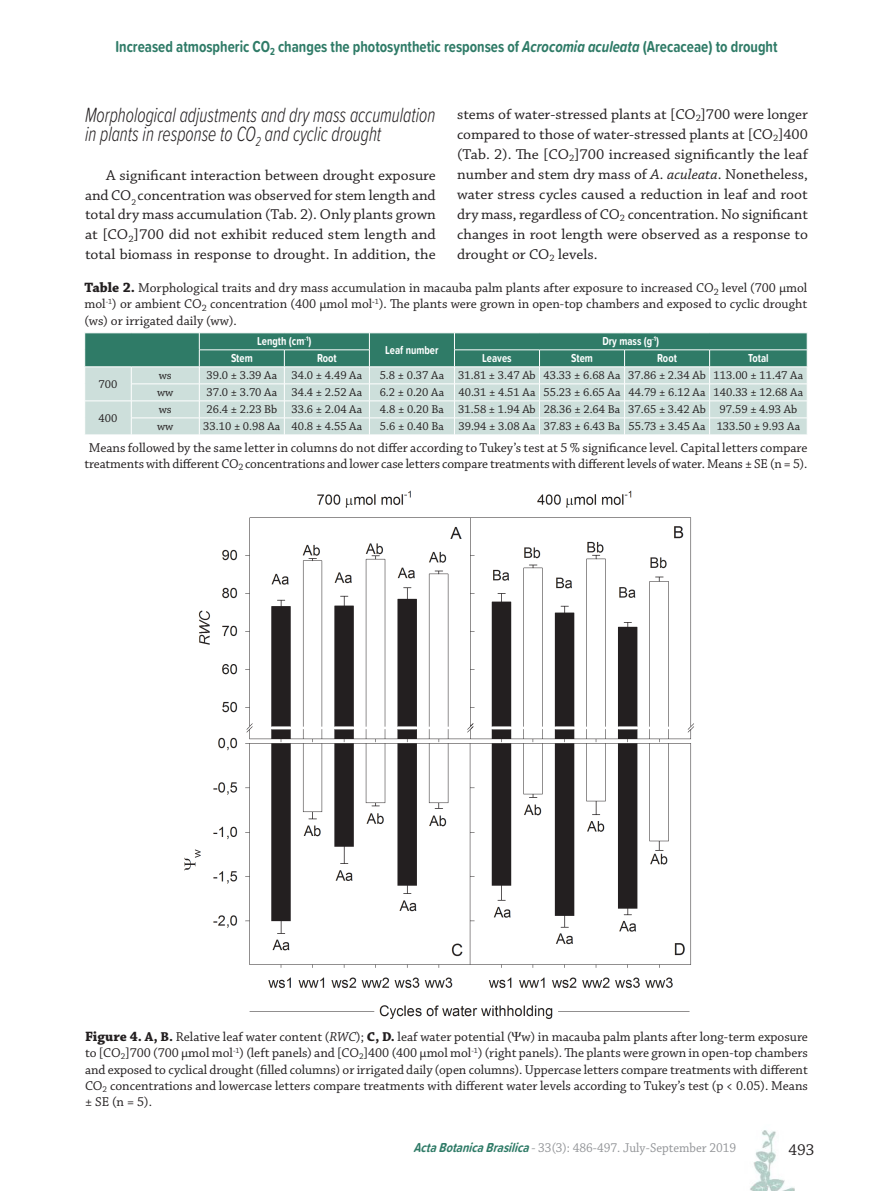
<style>
.page{position:relative;width:893px;height:1191px;background:#fff}
.page>*{position:absolute;margin:0;border:0;box-sizing:border-box;transform-origin:0 0}
.TÓPICOS{font:italic 300 21.45px/19.4px "Proxima Soft Cond";color:#231f20;scale:.82 1}
.t1{font:700 16.5px "Proxima Soft Cond";color:#2f7b67;scale:.91 1}
.t2{font:16.5px "Chaparral Pro";color:#231f20}
.MIOLO{font:15px/20px "Chaparral Pro";color:#231f20;text-align:justify;scale:1.04 1}
.LEGENDA_-_Tabela_e_F{font:13.5px/16.2px "Chaparral Pro";letter-spacing:-.005em;color:#231f20;text-align:justify}
.t3{font:13.5px "Chaparral Pro";color:#939598;scale:.95 1}
.TABELA_ACTA_corpo{font:12px "Chaparral Pro";color:#231f20}
.TABELA_ACTA_titulo{font:700 12px "Proxima Soft Cond";color:#fff;scale:.9 1}
.s1{font-style:italic}
.s2{font-weight:700;font-size:14.25px}
.s3{font-weight:700}
.s4{font-family:"Times New Roman"}
.s5{font-family:"Proxima Soft Cond";font-weight:700;font-style:italic;color:#2f7b67}
</style>
<div class="page">
<img style="left:750px;top:1130px;width:44px;height:61px">
<img style="left:184px;top:490px;width:510px;height:529px">
<svg style="left:84px;top:333px;width:724px;height:101px;background:#9ec1b8"></svg>
<p class="t1" style="left:115px;top:35px;width:729px">Increased atmospheric CO<sub>2</sub> changes the photosynthetic responses of <span class="s1">Acrocomia aculeata</span> (Arecaceae) to drought</p>
<p class="TÓPICOS" style="left:85px;top:104px;width:429px">Morphological adjustments and dry mass accumulation in plants in response to CO<sub>2</sub> and cyclic drought</p>
<p class="MIOLO" style="left:85px;top:166px;width:339px;line-height:19.5px;text-indent:21px">A significant interaction between drought exposure and CO<sub>2</sub> concentration was observed for stem length and total dry mass accumulation (Tab. 2). Only plants grown at [CO<sub>2</sub>]700 did not exhibit reduced stem length and total biomass in response to drought. In addition, the</p>
<p class="MIOLO" style="left:457px;top:104px;width:339px">stems of water-stressed plants at [CO<sub>2</sub>]700 were longer compared to those of water-stressed plants at [CO<sub>2</sub>]400 (Tab. 2). The [CO<sub>2</sub>]700 increased significantly the leaf number and stem dry mass of <span class="s1">A. aculeata</span>. Nonetheless, water stress cycles caused a reduction in leaf and root dry mass, regardless of CO<sub>2</sub> concentration. No significant changes in root length were observed as a response to drought or CO<sub>2</sub> levels.</p>
<p class="LEGENDA_-_Tabela_e_F" style="left:85px;top:280px;width:724px"><span class="s2">Table 2.</span> Morphological traits and dry mass accumulation in macauba palm plants after exposure to increased CO<sub>2</sub> level (700 μmol mol<sup>-1</sup>) or ambient CO<sub>2</sub> concentration (400 μmol mol<sup>-</sup><sup>1</sup>). The plants were grown in open-top chambers and exposed to cyclic drought (ws) or irrigated daily (ww).</p>
<p class="TABELA_ACTA_titulo" style="left:257px;top:332px;width:62px">Length (cm<sup>-1</sup>)</p>
<p class="TABELA_ACTA_titulo" style="left:385px;top:341px;width:61px">Leaf number</p>
<p class="TABELA_ACTA_titulo" style="left:602px;top:332px;width:65px">Dry mass (g<sup>-1</sup>)</p>
<p class="TABELA_ACTA_titulo" style="left:231px;top:349px;width:26px">Stem</p>
<p class="TABELA_ACTA_titulo" style="left:317px;top:349px;width:23px">Root</p>
<p class="TABELA_ACTA_titulo" style="left:482px;top:349px;width:34px">Leaves</p>
<p class="TABELA_ACTA_titulo" style="left:571px;top:349px;width:26px">Stem</p>
<p class="TABELA_ACTA_titulo" style="left:657px;top:349px;width:23px">Root</p>
<p class="TABELA_ACTA_titulo" style="left:748px;top:349px;width:24px">Total</p>
<p class="TABELA_ACTA_corpo" style="left:99px;top:377px;width:20px">700</p>
<p class="TABELA_ACTA_corpo" style="left:159px;top:369px;width:14px">ws</p>
<p class="TABELA_ACTA_corpo" style="left:206px;top:369px;width:72px">39.0 ± 3.39 Aa</p>
<p class="TABELA_ACTA_corpo" style="left:291px;top:369px;width:72px">34.0 ± 4.49 Aa</p>
<p class="TABELA_ACTA_corpo" style="left:380px;top:369px;width:66px">5.8 ± 0.37 Aa</p>
<p class="TABELA_ACTA_corpo" style="left:458px;top:369px;width:79px">31.81 ± 3.47 Ab</p>
<p class="TABELA_ACTA_corpo" style="left:543px;top:369px;width:79px">43.33 ± 6.68 Aa</p>
<p class="TABELA_ACTA_corpo" style="left:628px;top:369px;width:79px">37.86 ± 2.34 Ab</p>
<p class="TABELA_ACTA_corpo" style="left:713px;top:369px;width:91px">113.00 ± 11.47 Aa</p>
<p class="TABELA_ACTA_corpo" style="left:157px;top:386px;width:18px">ww</p>
<p class="TABELA_ACTA_corpo" style="left:206px;top:386px;width:72px">37.0 ± 3.70 Aa</p>
<p class="TABELA_ACTA_corpo" style="left:291px;top:386px;width:72px">34.4 ± 2.52 Aa</p>
<p class="TABELA_ACTA_corpo" style="left:380px;top:386px;width:66px">6.2 ± 0.20 Aa</p>
<p class="TABELA_ACTA_corpo" style="left:458px;top:386px;width:79px">40.31 ± 4.51 Aa</p>
<p class="TABELA_ACTA_corpo" style="left:543px;top:386px;width:79px">55.23 ± 6.65 Aa</p>
<p class="TABELA_ACTA_corpo" style="left:628px;top:386px;width:79px">44.79 ± 6.12 Aa</p>
<p class="TABELA_ACTA_corpo" style="left:713px;top:386px;width:91px">140.33 ± 12.68 Aa</p>
<p class="TABELA_ACTA_corpo" style="left:159px;top:403px;width:14px">ws</p>
<p class="TABELA_ACTA_corpo" style="left:206px;top:403px;width:72px">26.4 ± 2.23 Bb</p>
<p class="TABELA_ACTA_corpo" style="left:291px;top:403px;width:72px">33.6 ± 2.04 Aa</p>
<p class="TABELA_ACTA_corpo" style="left:380px;top:403px;width:65px">4.8 ± 0.20 Ba</p>
<p class="TABELA_ACTA_corpo" style="left:458px;top:403px;width:79px">31.58 ± 1.94 Ab</p>
<p class="TABELA_ACTA_corpo" style="left:544px;top:403px;width:78px">28.36 ± 2.64 Ba</p>
<p class="TABELA_ACTA_corpo" style="left:628px;top:403px;width:79px">37.65 ± 3.42 Ab</p>
<p class="TABELA_ACTA_corpo" style="left:720px;top:403px;width:79px">97.59 ± 4.93 Ab</p>
<p class="TABELA_ACTA_corpo" style="left:157px;top:420px;width:18px">ww</p>
<p class="TABELA_ACTA_corpo" style="left:203px;top:420px;width:79px">33.10 ± 0.98 Aa</p>
<p class="TABELA_ACTA_corpo" style="left:291px;top:420px;width:72px">40.8 ± 4.55 Aa</p>
<p class="TABELA_ACTA_corpo" style="left:380px;top:420px;width:65px">5.6 ± 0.40 Ba</p>
<p class="TABELA_ACTA_corpo" style="left:458px;top:420px;width:79px">39.94 ± 3.08 Aa</p>
<p class="TABELA_ACTA_corpo" style="left:544px;top:420px;width:78px">37.83 ± 6.43 Ba</p>
<p class="TABELA_ACTA_corpo" style="left:628px;top:420px;width:79px">55.73 ± 3.45 Aa</p>
<p class="TABELA_ACTA_corpo" style="left:717px;top:420px;width:85px">133.50 ± 9.93 Aa</p>
<p class="LEGENDA_-_Tabela_e_F" style="left:85px;top:440px;width:724px;text-align:center">Means followed by the same letter in columns do not differ according to Tukey’s test at 5 % significance level. Capital letters compare treatments with different CO<sub>2</sub> concentrations and lower case letters compare treatments with different levels of water. Means ± SE (n = 5).</p>
<p class="TABELA_ACTA_corpo" style="left:99px;top:411px;width:20px">400</p>
<p class="LEGENDA_-_Tabela_e_F" style="left:85px;top:1029px;width:724px"><span class="s2">Figure 4.</span> <span class="s3">A, B.</span> Relative leaf water content (<span class="s1">RWC</span>); <span class="s3">C, D.</span> leaf water potential (<span class="s4">Ψ</span>w) in macauba palm plants after long-term exposure to [CO<sub>2</sub>]700 (700 μmol mol<sup>-1</sup>) (left panels) and [CO<sub>2</sub>]400 (400 μmol mol<sup>-1</sup>) (right panels). The plants were grown in open-top chambers and exposed to cyclical drought (filled columns) or irrigated daily (open columns). Uppercase letters compare treatments with different CO<sub>2</sub> concentrations and lowercase letters compare treatments with different water levels according to Tukey’s test (p &lt; 0.05). Means ± SE (n = 5).</p>
<p class="t3" style="left:414px;top:1140px;width:341px"><span class="s5">ActaBotanicaBrasilica</span>- 33(3): 486-497. July-September 2019</p>
<p class="t2" style="left:788px;top:1141px;width:27px">493</p>
</div>
